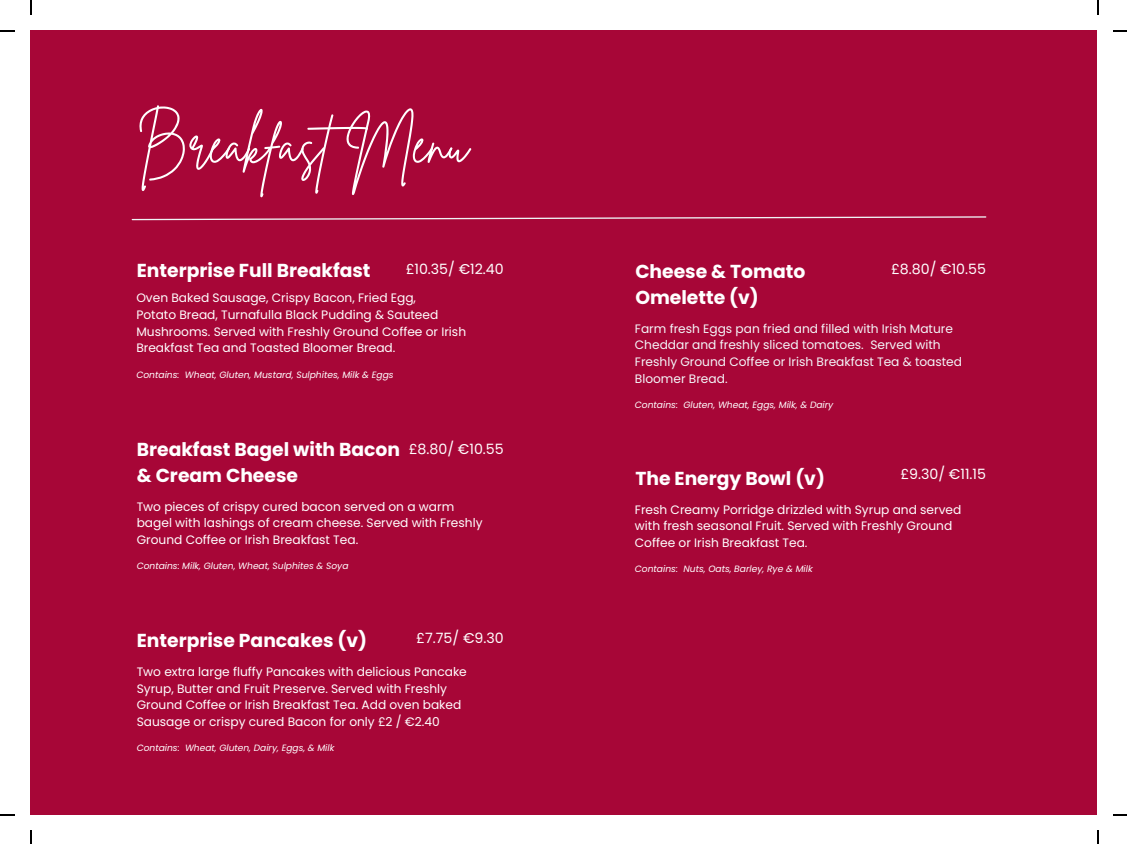
<style>
.page{position:relative;width:1127px;height:844px;background:#fff}
.page>*{position:absolute;margin:0;border:0;box-sizing:border-box;transform-origin:0 0}
.t1{font:53.9px "Brittany Signature";color:#fff}
.t2{font:700 18.72px/26.2px "Poppins";color:#fff}
.t3{font:14.17px "Poppins";color:#fff}
.t4{font:12.25px/16.6px "Poppins";color:#fff}
.t5{font:12.25px/16.6px "Poppins";color:#f4f6f9}
.t6{font:italic 9.1px "Poppins";color:#fff}
</style>
<div class="page">
<div style="left:30px;top:30px;width:1067px;height:784px;background:#a70637"></div>
<svg style="left:131px;top:216px;width:856px;height:5px"></svg>
<svg style="left:30px;top:0;width:2px;height:14px"></svg>
<svg style="left:0;top:30px;width:14px;height:1px"></svg>
<svg style="left:1097px;top:0;width:2px;height:14px"></svg>
<svg style="left:1113px;top:30px;width:14px;height:1px"></svg>
<svg style="left:30px;top:830px;width:2px;height:13px"></svg>
<svg style="left:0;top:814px;width:14px;height:1px"></svg>
<svg style="left:1097px;top:830px;width:2px;height:13px"></svg>
<svg style="left:1113px;top:814px;width:14px;height:1px"></svg>
<h1 class="t1" style="left:137px;top:110px;width:333px">BreakfastMenu</h1>
<p class="t3" style="left:406px;top:260px;width:100px">£10.35/ €12.40</p>
<h2 class="t2" style="left:137px;top:258px;width:235px">Enterprise Full Breakfast</h2>
<p class="t4" style="left:136px;top:289px;width:331px">Oven Baked Sausage, Crispy Bacon, Fried Egg,<br>Potato Bread, Turnafulla Black Pudding &amp; Sauteed Mushrooms. Served with Freshly Ground Coffee or Irish Breakfast Tea and Toasted Bloomer Bread.</p>
<p class="t6" style="left:136px;top:369px;width:259px">Contains: Wheat, Gluten, Mustard, Sulphites, Milk &amp; Eggs</p>
<p class="t3" style="left:409px;top:440px;width:96px">£8.80/ €10.55</p>
<h2 class="t2" style="left:137px;top:436px;width:265px">Breakfast Bagel with Bacon &amp; Cream Cheese</h2>
<p class="t4" style="left:137px;top:498px;width:347px">Two pieces of crispy cured bacon served on a warm bagel with lashings of cream cheese. Served with Freshly<br>Ground Coffee or Irish Breakfast Tea.</p>
<p class="t6" style="left:137px;top:560px;width:213px">Contains: Milk, Gluten, Wheat, Sulphites &amp; Soya</p>
<h2 class="t2" style="left:137px;top:627px;width:232px">Enterprise Pancakes (v)</h2>
<p class="t4" style="left:137px;top:663px;width:332px">Two extra large fluffy Pancakes with delicious Pancake Syrup, Butter and Fruit Preserve. Served with Freshly Ground Coffee or Irish Breakfast Tea. Add oven baked Sausage or crispy cured Bacon for only £2 / €2.40</p>
<p class="t6" style="left:137px;top:742px;width:199px">Contains: Wheat, Gluten, Dairy, Eggs, &amp; Milk</p>
<p class="t3" style="left:416px;top:630px;width:89px">£7.75/ €9.30</p>
<p class="t3" style="left:891px;top:260px;width:96px">£8.80/ €10.55</p>
<h2 class="t2" style="left:635px;top:258px;width:171px">Cheese &amp; Tomato<br>Omelette (v)</h2>
<p class="t5" style="left:635px;top:320px;width:329px">Farm fresh Eggs pan fried and filled with Irish Mature Cheddar and freshly sliced tomatoes. Served with Freshly Ground Coffee or Irish Breakfast Tea &amp; toasted Bloomer Bread.</p>
<p class="t6" style="left:635px;top:399px;width:200px">Contains: Gluten, Wheat, Eggs, Milk, &amp; Dairy</p>
<p class="t3" style="left:900px;top:465px;width:87px">£9.30/ €11.15</p>
<h2 class="t2" style="left:635px;top:465px;width:191px">The Energy Bowl (v)</h2>
<p class="t4" style="left:635px;top:501px;width:328px">Fresh Creamy Porridge drizzled with Syrup and served with fresh seasonal Fruit. Served with Freshly Ground<br>Coffee or Irish Breakfast Tea.</p>
<p class="t6" style="left:635px;top:563px;width:179px">Contains: Nuts, Oats, Barley, Rye &amp; Milk</p>
</div>
